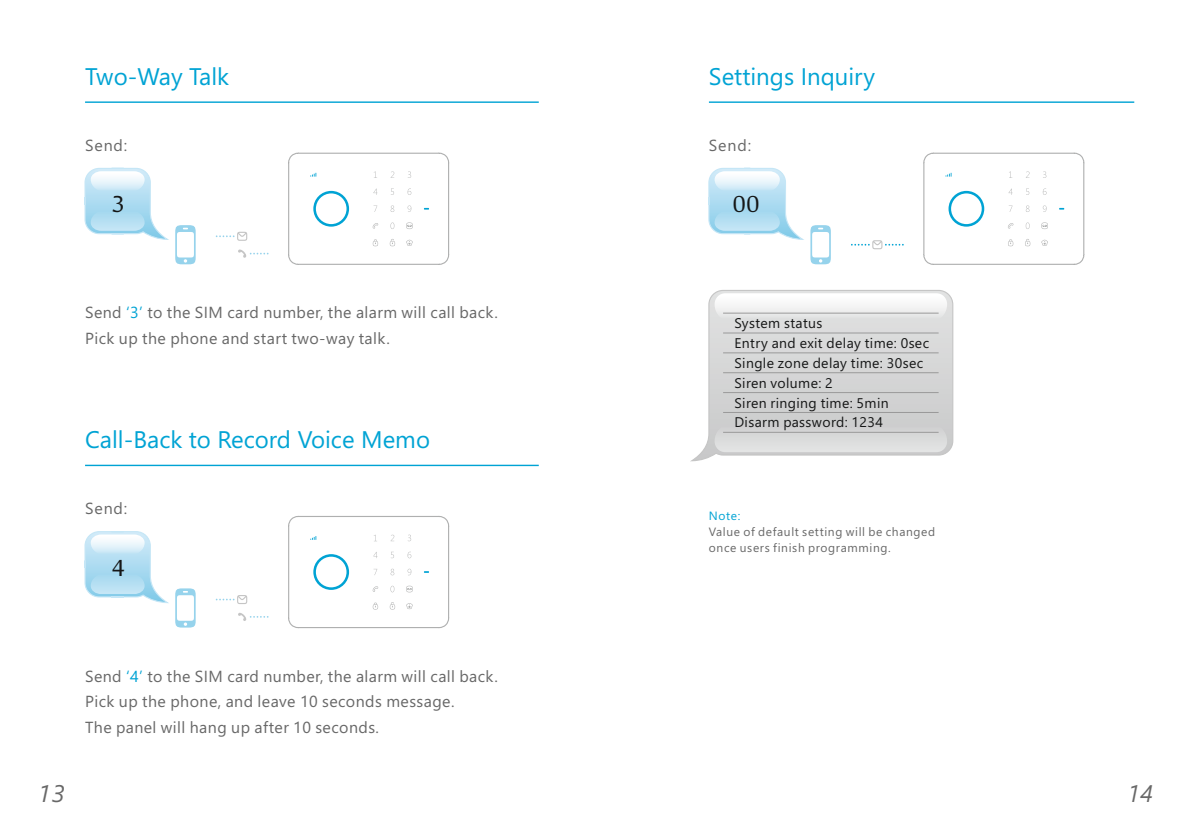
<style>
.page{position:relative;width:1191px;height:823px;background:#fff}
.page>*{position:absolute;margin:0;border:0;box-sizing:border-box;transform-origin:0 0}
.t1{font:32px "Sakkal Majalla";color:#151616}
.t2{font:24px "Segoe UI";color:#00a3d4}
.t3{font:italic 24px "Segoe UI";color:#686868}
.t4{font:italic 24px "Segoe UI";color:#686868;scale:.95 1}
.t5{font:16px/25.6px "Segoe UI";letter-spacing:.025em;color:#686868}
.t6{font:14px/19.8px "Segoe UI";letter-spacing:.025em;color:#151616}
.t7{font:12px/16px "Segoe UI";letter-spacing:.055em;color:#686868}
.t8{font:12px "Segoe UI";color:#00a3d4}
.s1{color:#00a3d4}
</style>
<div class="page">
<hr style="left:85px;top:101px;width:454px;height:2px;background:#00a3d4">
<hr style="left:709px;top:101px;width:425px;height:2px;background:#00a3d4">
<svg style="left:923px;top:152px;width:162px;height:113px"></svg>
<svg style="left:708px;top:167px;width:123px;height:97px"></svg>
<svg style="left:851px;top:240px;width:52px;height:9px"></svg>
<svg style="left:691px;top:290px;width:263px;height:171px;background:#dadada"></svg>
<svg style="left:714px;top:293px;width:233px;height:28px"></svg>
<svg style="left:714px;top:423px;width:233px;height:29px;background:#d6d7d7"></svg>
<hr style="left:723px;top:392px;width:215px;height:1px;background:#999">
<hr style="left:723px;top:372px;width:215px;height:1px;background:#999">
<hr style="left:723px;top:352px;width:215px;height:1px;background:#999">
<hr style="left:723px;top:332px;width:215px;height:1px;background:#999">
<hr style="left:723px;top:312px;width:215px;height:1px;background:#999">
<hr style="left:723px;top:431px;width:215px;height:1px;background:#999">
<hr style="left:723px;top:412px;width:215px;height:1px;background:#999">
<svg style="left:84px;top:531px;width:112px;height:96px"></svg>
<svg style="left:288px;top:515px;width:162px;height:113px"></svg>
<svg style="left:216px;top:231px;width:31px;height:10px"></svg>
<svg style="left:238px;top:249px;width:30px;height:9px"></svg>
<svg style="left:84px;top:167px;width:112px;height:97px"></svg>
<svg style="left:288px;top:152px;width:162px;height:113px"></svg>
<svg style="left:216px;top:595px;width:31px;height:8px"></svg>
<svg style="left:238px;top:612px;width:30px;height:8px"></svg>
<hr style="left:85px;top:464px;width:454px;height:2px;background:#00a3d4">
<h2 class="t2" style="left:85px;top:67px;width:146px">Two-Way Talk</h2>
<p class="t5" style="left:85px;top:134px;width:44px">Send:</p>
<h1 class="t1" style="left:112px;top:190px;width:14px">3</h1>
<p class="t5" style="left:85px;top:301px;width:414px">Send <span class="s1">‘3’</span> to the SIM card number, the alarm will call back.<br>Pick up the phone and start two-way talk.</p>
<h2 class="t2" style="left:85px;top:430px;width:346px">Call-Back to Record Voice Memo</h2>
<p class="t5" style="left:85px;top:497px;width:44px">Send:</p>
<h1 class="t1" style="left:112px;top:553px;width:14px">4</h1>
<p class="t5" style="left:85px;top:664px;width:414px">Send <span class="s1">‘4’</span> to the SIM card number, the alarm will call back.<br>Pick up the phone, and leave 10 seconds message.<br>The panel will hang up after 10 seconds.</p>
<h2 class="t2" style="left:709px;top:67px;width:168px">Settings Inquiry</h2>
<p class="t5" style="left:709px;top:134px;width:44px">Send:</p>
<h1 class="t1" style="left:733px;top:190px;width:28px">00</h1>
<p class="t6" style="left:734px;top:314px;width:196px">System status<br>Entry and exit delay time: 0sec<br>Single zone delay time: 30sec<br>Siren volume: 2<br>Siren ringing time: 5min<br>Disarm password: 1234</p>
<p class="t8" style="left:709px;top:510px;width:33px">Note:</p>
<p class="t7" style="left:709px;top:524px;width:228px">Value of default setting will be changed once users finish programming.</p>
<h2 class="t3" style="left:38px;top:784px;width:29px">13</h2>
<h2 class="t4" style="left:1127px;top:784px;width:29px">14</h2>
</div>
